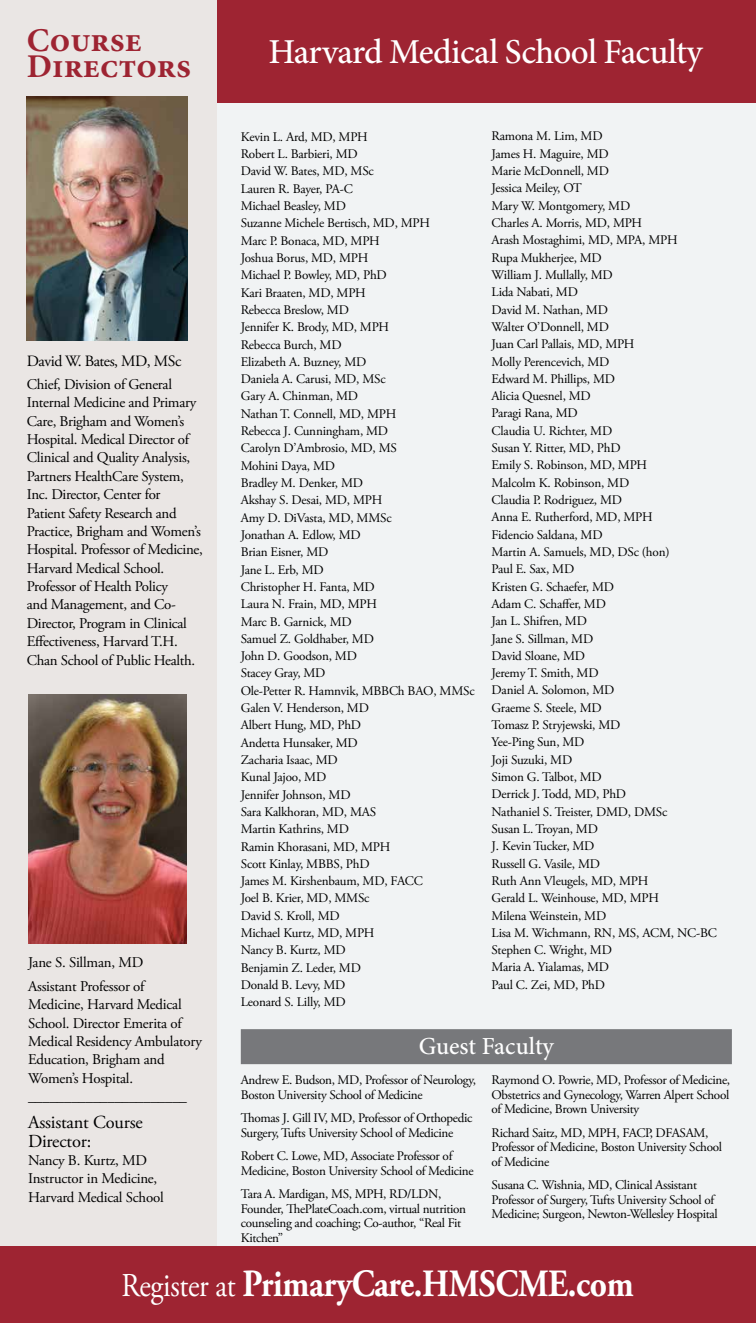
<style>
.page{position:relative;width:756px;height:1323px;background:#fff}
.page>*{position:absolute;margin:0;border:0;box-sizing:border-box;transform-origin:0 0}
.t1{font:700 38.5px "Adobe Garamond Pro";letter-spacing:-.01em;color:#fff;scale:.87 1}
.t2{font:500 35px "Minion Pro";letter-spacing:-.02em;color:#fff}
.t3{font:700 33.25px/26.2px "Minion Pro";color:#9e2432}
.t4{font:500 24.5px "Minion Pro";color:#fff}
.t5{font:18.38px/18.4px "Adobe Garamond Pro";letter-spacing:-.01em;color:#000}
.t6{font:15.75px "Adobe Garamond Pro";letter-spacing:-.03em;color:#000}
.t7{font:14.88px/18.4px "Adobe Garamond Pro";letter-spacing:-.02em;color:#000}
.t8{font:13.12px/17.3px "Adobe Garamond Pro";letter-spacing:-.015em;color:#000}
.s1{font-weight:400;font-size:33.25px}
</style>
<div class="page">
<div style="left:217px;top:0;width:539px;height:1323px;background:#f1f3f4"></div>
<div style="left:0;top:0;width:756px;height:102px;background:#9e2432"></div>
<div style="left:0;top:0;width:217px;height:1323px;background:#eae6e4"></div>
<img style="left:27px;top:96px;width:160px;height:244px">
<img style="left:28px;top:694px;width:158px;height:250px">
<div style="left:0;top:1246px;width:756px;height:77px;background:#9e2432"></div>
<div style="left:241px;top:1029px;width:491px;height:35px;background:#77787b"></div>
<h3 class="t3" style="left:27px;top:26px;width:166px">Course<br>Directors</h3>
<p class="t6" style="left:27px;top:351px;width:156px">David W. Bates, MD, MSc</p>
<p class="t7" style="left:27px;top:376px;width:178px">Chief, Division of General<br>Internal Medicine and Primary<br>Care, Brigham and Women’s<br>Hospital. Medical Director of<br>Clinical and Quality Analysis,<br>Partners HealthCare System,<br>Inc. Director, Center for<br>Patient Safety Research and<br>Practice, Brigham and Women’s<br>Hospital. Professor of Medicine,<br>Harvard Medical School.<br>Professor of Health Policy<br>and Management, and Co-<br>Director, Program in Clinical<br>Effectiveness, Harvard T.H.<br>Chan School of Public Health.</p>
<p class="t7" style="left:28px;top:952px;width:118px;line-height:23.4px">Jane S. Sillman, MD<br>Assistant Professor of</p>
<p class="t7" style="left:28px;top:996px;width:175px">Medicine, Harvard Medical<br>School. Director Emerita of<br>Medical Residency Ambulatory<br>Education, Brigham and<br>Women’s Hospital. ______________________</p>
<h3 class="t5" style="left:28px;top:1114px;width:116px">Assistant Course<br>Director:</h3>
<p class="t7" style="left:28px;top:1152px;width:137px">Nancy B. Kurtz, MD<br>Instructor in Medicine,<br>Harvard Medical School</p>
<h2 class="t2" style="left:269px;top:28px;width:435px">Harvard Medical School Faculty</h2>
<p class="t8" style="left:241px;top:128px;width:235px">Kevin L. Ard, MD, MPH<br>Robert L. Barbieri, MD<br>David W. Bates, MD, MSc<br>Lauren R. Bayer, PA-C<br>Michael Beasley, MD<br>Suzanne Michele Bertisch, MD, MPH<br>Marc P. Bonaca, MD, MPH<br>Joshua Borus, MD, MPH<br>Michael P. Bowley, MD, PhD<br>Kari Braaten, MD, MPH<br>Rebecca Breslow, MD<br>Jennifer K. Brody, MD, MPH<br>Rebecca Burch, MD<br>Elizabeth A. Buzney, MD<br>Daniela A. Carusi, MD, MSc<br>Gary A. Chinman, MD<br>Nathan T. Connell, MD, MPH<br>Rebecca J. Cunningham, MD<br>Carolyn D’Ambrosio, MD, MS<br>Mohini Daya, MD<br>Bradley M. Denker, MD<br>Akshay S. Desai, MD, MPH<br>Amy D. DiVasta, MD, MMSc<br>Jonathan A. Edlow, MD<br>Brian Eisner, MD<br>Jane L. Erb, MD<br>Christopher H. Fanta, MD<br>Laura N. Frain, MD, MPH<br>Marc B. Garnick, MD<br>Samuel Z. Goldhaber, MD<br>John D. Goodson, MD<br>Stacey Gray, MD<br>Ole-Petter R. Hamnvik, MBBCh BAO, MMSc<br>Galen V. Henderson, MD<br>Albert Hung, MD, PhD<br>Andetta Hunsaker, MD<br>Zacharia Isaac, MD<br>Kunal Jajoo, MD<br>Jennifer Johnson, MD<br>Sara Kalkhoran, MD, MAS<br>Martin Kathrins, MD<br>Ramin Khorasani, MD, MPH<br>Scott Kinlay, MBBS, PhD<br>James M. Kirshenbaum, MD, FACC<br>Joel B. Krier, MD, MMSc<br>David S. Kroll, MD<br>Michael Kurtz, MD, MPH<br>Nancy B. Kurtz, MD<br>Benjamin Z. Leder, MD<br>Donald B. Levy, MD<br>Leonard S. Lilly, MD</p>
<p class="t8" style="left:492px;top:128px;width:227px">Ramona M. Lim, MD<br>James H. Maguire, MD<br>Marie McDonnell, MD<br>Jessica Meiley, OT<br>Mary W. Montgomery, MD<br>Charles A. Morris, MD, MPH<br>Arash Mostaghimi, MD, MPA, MPH<br>Rupa Mukherjee, MD<br>William J. Mullally, MD<br>Lida Nabati, MD<br>David M. Nathan, MD<br>Walter O’Donnell, MD<br>Juan Carl Pallais, MD, MPH<br>Molly Perencevich, MD<br>Edward M. Phillips, MD<br>Alicia Quesnel, MD<br>Paragi Rana, MD<br>Claudia U. Richter, MD<br>Susan Y. Ritter, MD, PhD<br>Emily S. Robinson, MD, MPH<br>Malcolm K. Robinson, MD<br>Claudia P. Rodriguez, MD<br>Anna E. Rutherford, MD, MPH<br>Fidencio Saldana, MD<br>Martin A. Samuels, MD, DSc (hon)<br>Paul E. Sax, MD<br>Kristen G. Schaefer, MD<br>Adam C. Schaffer, MD<br>Jan L. Shifren, MD<br>Jane S. Sillman, MD<br>David Sloane, MD<br>Jeremy T. Smith, MD<br>Daniel A. Solomon, MD<br>Graeme S. Steele, MD<br>Tomasz P. Stryjewski, MD<br>Yee-Ping Sun, MD<br>Joji Suzuki, MD<br>Simon G. Talbot, MD<br>Derrick J. Todd, MD, PhD<br>Nathaniel S. Treister, DMD, DMSc<br>Susan L. Troyan, MD<br>J. Kevin Tucker, MD<br>Russell G. Vasile, MD<br>Ruth Ann Vleugels, MD, MPH<br>Gerald L. Weinhouse, MD, MPH<br>Milena Weinstein, MD<br>Lisa M. Wichmann, RN, MS, ACM, NC-BC<br>Stephen C. Wright, MD<br>Maria A. Yialamas, MD<br>Paul C. Zei, MD, PhD</p>
<h3 class="t4" style="left:419px;top:1030px;width:137px">Guest Faculty</h3>
<p class="t8" style="left:241px;top:1073px;width:237px;line-height:14.5px">Andrew E. Budson, MD, Professor of Neurology,<br>Boston University School of Medicine</p>
<p class="t8" style="left:241px;top:1111px;width:233px;line-height:14.5px">Thomas J. Gill IV, MD, Professor of Orthopedic<br>Surgery, Tufts University School of Medicine</p>
<p class="t8" style="left:241px;top:1149px;width:234px;line-height:14.5px">Robert C. Lowe, MD, Associate Professor of<br>Medicine, Boston University School of Medicine</p>
<p class="t8" style="left:241px;top:1187px;width:227px;line-height:14.5px">Tara A. Mardigan, MS, MPH, RD/LDN, Founder, ThePlateCoach.com, virtual nutrition counseling and coaching; Co-author, “Real Fit Kitchen”</p>
<p class="t8" style="left:492px;top:1073px;width:240px;line-height:14.5px;text-align:justify">Raymond O. Powrie, MD, Professor of Medicine, Obstetrics and Gynecology, Warren Alpert School of Medicine, Brown University</p>
<p class="t8" style="left:492px;top:1126px;width:232px;line-height:14.5px">Richard Saitz, MD, MPH, FACP, DFASAM,<br>Professor of Medicine, Boston University School of Medicine</p>
<p class="t8" style="left:492px;top:1178px;width:228px;line-height:14.5px">Susana C. Wishnia, MD, Clinical Assistant<br>Professor of Surgery, Tufts University School of<br>Medicine; Surgeon, Newton-Wellesley Hospital</p>
<h1 class="t1" style="left:121px;top:1261px;width:590px"><span class="s1">Register at</span> PrimaryCare.HMSCME.com</h1>
</div>
